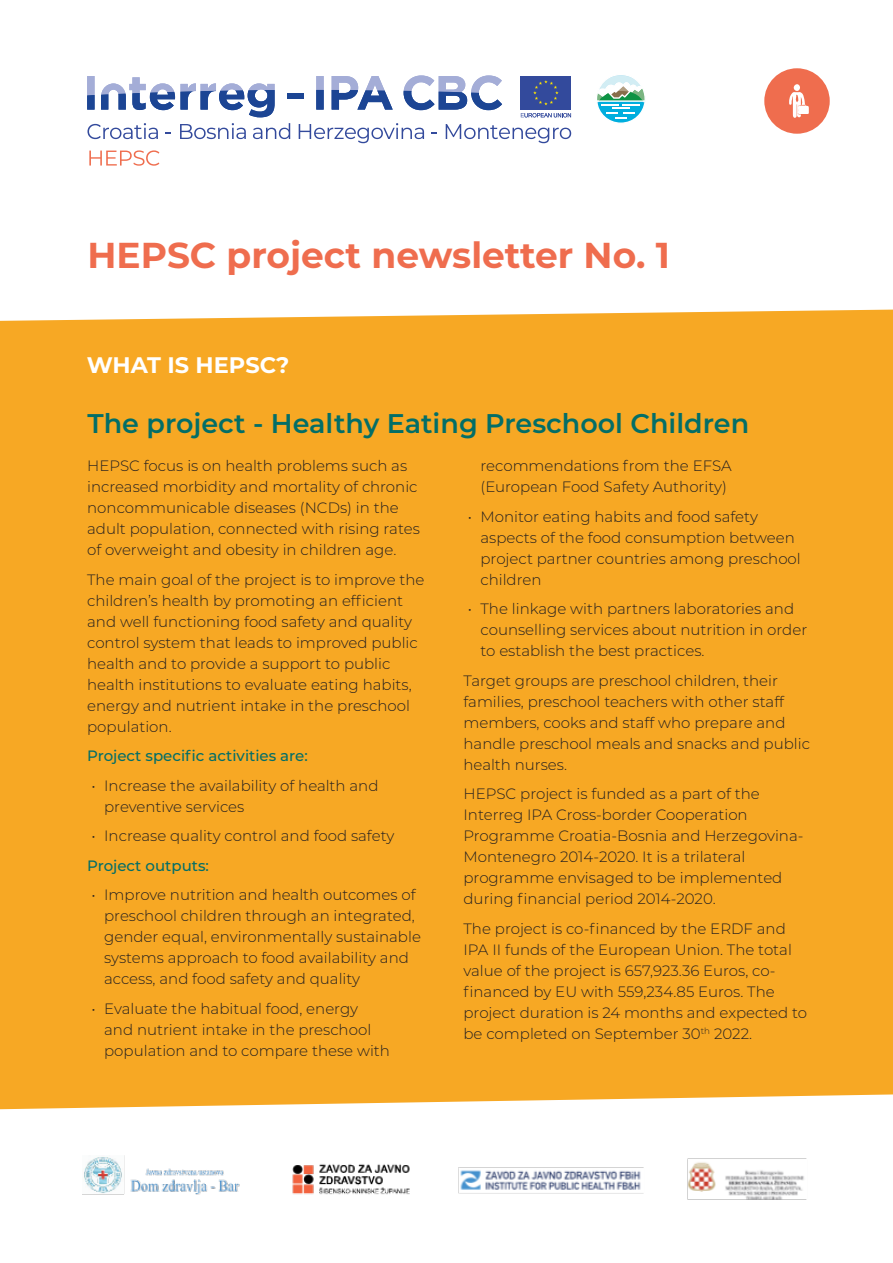
<style>
.page{position:relative;width:893px;height:1263px;background:#fff}
.page>*{position:absolute;margin:0;border:0;box-sizing:border-box;transform-origin:0 0}
.t1{font:700 36px "Montserrat";color:#ef6d4e}
.t2{font:600 27px "Montserrat";color:#036e67}
.t3{font:700 22.5px "Montserrat";color:#fff}
.t4{font:300 15px/21px "Montserrat";color:#231f20}
.t5{font:500 15px "Montserrat";color:#036e67}
</style>
<div class="page">
<div style="left:0;top:310px;width:893px;height:799px;background:#f7a824"></div>
<div style="left:521px;top:76px;width:50px;height:34px;background:#334a9c"></div>
<svg style="left:533px;top:80px;width:26px;height:25px"></svg>
<svg style="left:87px;top:123px;width:71px;height:16px"></svg>
<svg style="left:180px;top:123px;width:66px;height:16px"></svg>
<svg style="left:253px;top:123px;width:37px;height:16px"></svg>
<svg style="left:299px;top:123px;width:125px;height:20px"></svg>
<svg style="left:446px;top:124px;width:125px;height:19px"></svg>
<svg style="left:521px;top:113px;width:50px;height:4px"></svg>
<svg style="left:316px;top:76px;width:8px;height:34px"></svg>
<svg style="left:87px;top:76px;width:8px;height:34px"></svg>
<div style="left:287px;top:93px;width:17px;height:5px;background:#1c4594"></div>
<svg style="left:332px;top:76px;width:61px;height:34px"></svg>
<svg style="left:404px;top:75px;width:98px;height:35px"></svg>
<svg style="left:101px;top:77px;width:174px;height:40px"></svg>
<svg style="left:597px;top:75px;width:48px;height:48px"></svg>
<svg style="left:89px;top:150px;width:70px;height:16px"></svg>
<img style="left:83px;top:1156px;width:724px;height:44px">
<div style="left:764px;top:68px;width:65px;height:65px;background:#ef6d4e;border-radius:50%"></div>
<svg style="left:789px;top:84px;width:20px;height:34px"></svg>
<p class="t1" style="left:87px;top:229px;width:584px">HEPSC project newsletter No. 1</p>
<p class="t3" style="left:87px;top:349px;width:204px">WHAT IS HEPSC?</p>
<p class="t2" style="left:87px;top:404px;width:663px">The project - Healthy Eating Preschool Children</p>
<p class="t4" style="left:87px;top:455px;width:334px">HEPSC focus is on health problems such as increased morbidity and mortality of chronic noncommunicable diseases (NCDs) in the adult population, connected with rising rates of overweight and obesity in children age.</p>
<p class="t4" style="left:87px;top:568px;width:339px">The main goal of the project is to improve the children’s health by promoting an efficient and well functioning food safety and quality control system that leads to improved public health and to provide a support to public health institutions to evaluate eating habits, energy and nutrient intake in the preschool population.</p>
<p class="t5" style="left:87px;top:745px;width:222px">Project specific activities are:</p>
<p class="t4" style="left:104px;top:774px;width:276px;text-indent:-13px">• Increase the availability of health and preventive services</p>
<p class="t4" style="left:91px;top:825px;width:305px">• Increase quality control and food safety</p>
<p class="t5" style="left:87px;top:855px;width:123px">Project outputs:</p>
<p class="t4" style="left:104px;top:884px;width:318px;text-indent:-13px">• Improve nutrition and health outcomes of preschool children through an integrated, gender equal, environmentally sustainable systems approach to food availability and access, and food safety and quality</p>
<p class="t4" style="left:104px;top:997px;width:287px;text-indent:-13px">• Evaluate the habitual food, energy and nutrient intake in the preschool population and to compare these with</p>
<p class="t4" style="left:480px;top:455px;width:253px">recommendations from the EFSA (European Food Safety Authority)</p>
<p class="t4" style="left:480px;top:505px;width:322px;text-indent:-13px">• Monitor eating habits and food safety aspects of the food consumption between project partner countries among preschool children</p>
<p class="t4" style="left:480px;top:598px;width:328px;text-indent:-13px">• The linkage with partners laboratories and counselling services about nutrition in order to establish the best practices.</p>
<p class="t4" style="left:463px;top:669px;width:348px">Target groups are preschool children, their families, preschool teachers with other staff members, cooks and staff who prepare and handle preschool meals and snacks and public health nurses.</p>
<p class="t4" style="left:463px;top:783px;width:341px">HEPSC project is funded as a part of the Interreg IPA Cross-border Cooperation Programme Croatia-Bosnia and Herzegovina-Montenegro 2014-2020. It is a trilateral programme envisaged to be implemented during financial period 2014-2020.</p>
<p class="t4" style="left:463px;top:917px;width:345px">The project is co-financed by the ERDF and IPA II funds of the European Union. The total value of the project is 657,923.36 Euros, co&shy;financed by EU with 559,234.85 Euros. The project duration is 24 months and expected to be completed on September 30<sup>th</sup> 2022.</p>
</div>
